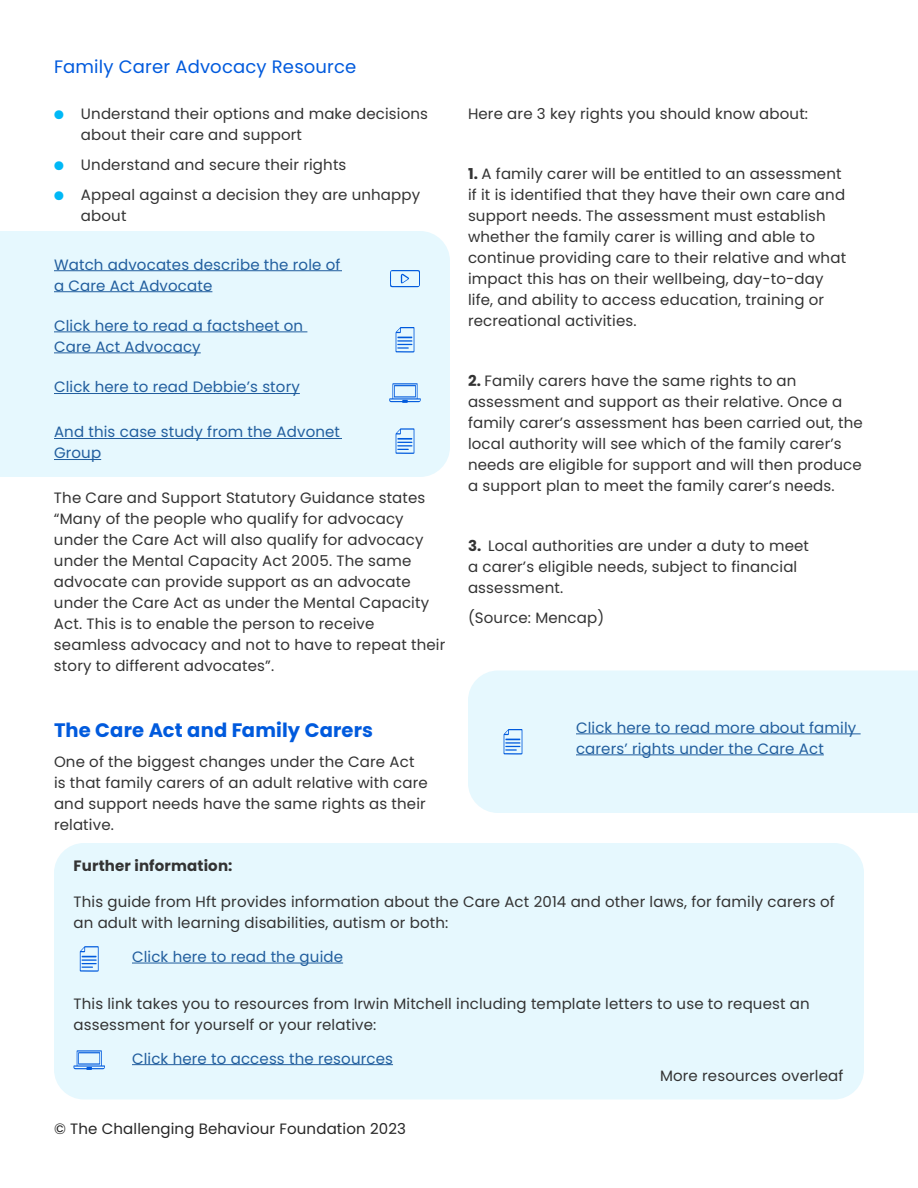
<style>
.page{position:relative;width:918px;height:1188px;background:#fff}
.page>*{position:absolute;margin:0;border:0;box-sizing:border-box;transform-origin:0 0}
.t1{font:700 19.5px "Poppins";letter-spacing:.005em;color:#005add}
.t2{font:18px "Poppins";letter-spacing:.01em;color:#005add}
.t3{font:15px/21px "Poppins";letter-spacing:.01em;color:#333}
.t4{font:15px/21px "Poppins";letter-spacing:.01em;color:#215e9e}
.t5{font:15px "Poppins";letter-spacing:.01em;color:#262626}
.t6{font:700 15px "Poppins";letter-spacing:.01em;color:#333}
.s1{font-family:"Proxima Nova";color:#00b8f6}
.s2{font-weight:700}
</style>
<div class="page">
<div style="left:0;top:231px;width:450px;height:246px;background:#e6f8fe"></div>
<hr style="left:54px;top:270px;width:288px;height:1px;background:#215e9e">
<hr style="left:54px;top:291px;width:158px;height:1px;background:#215e9e">
<svg style="left:395px;top:327px;width:20px;height:26px"></svg>
<svg style="left:395px;top:428px;width:20px;height:26px"></svg>
<hr style="left:54px;top:331px;width:253px;height:1px;background:#215e9e">
<hr style="left:54px;top:352px;width:147px;height:1px;background:#215e9e">
<hr style="left:54px;top:393px;width:246px;height:1px;background:#215e9e">
<hr style="left:54px;top:438px;width:288px;height:1px;background:#215e9e">
<hr style="left:54px;top:459px;width:47px;height:1px;background:#215e9e">
<svg style="left:389px;top:383px;width:32px;height:20px"></svg>
<svg style="left:390px;top:270px;width:30px;height:17px"></svg>
<div style="left:468px;top:670px;width:450px;height:143px;background:#e6f8fe"></div>
<div style="left:54px;top:843px;width:810px;height:257px;background:#e6f8fe;border-radius:30px"></div>
<svg style="left:503px;top:729px;width:20px;height:26px"></svg>
<hr style="left:576px;top:733px;width:285px;height:1px;background:#215e9e">
<hr style="left:576px;top:754px;width:248px;height:1px;background:#215e9e">
<svg style="left:80px;top:946px;width:19px;height:26px"></svg>
<svg style="left:73px;top:1050px;width:32px;height:20px"></svg>
<hr style="left:132px;top:963px;width:211px;height:1px;background:#215e9e">
<hr style="left:132px;top:1064px;width:261px;height:1px;background:#215e9e">
<p class="t2" style="left:54px;top:56px;width:304px">Family Carer Advocacy Resource</p>
<p class="t3" style="left:81px;top:104px;width:349px;text-indent:-27px"><span class="s1">●</span> Understand their options and make decisions about their care and support</p>
<p class="t3" style="left:54px;top:155px;width:294px"><span class="s1">●</span> Understand and secure their rights</p>
<p class="t3" style="left:81px;top:185px;width:341px;text-indent:-27px"><span class="s1">●</span> Appeal against a decision they are unhappy about</p>
<p class="t4" style="left:54px;top:254px;width:288px">Watch advocates describe the role of a Care Act Advocate</p>
<p class="t4" style="left:54px;top:315px;width:251px">Click here to read a factsheet on<br>Care Act Advocacy</p>
<p class="t4" style="left:54px;top:377px;width:247px">Click here to read Debbie’s story</p>
<p class="t4" style="left:54px;top:422px;width:288px">And this case study from the Advonet<br>Group</p>
<p class="t3" style="left:54px;top:488px;width:393px">The Care and Support Statutory Guidance states “Many of the people who qualify for advocacy under the Care Act will also qualify for advocacy under the Mental Capacity Act 2005. The same advocate can provide support as an advocate under the Care Act as under the Mental Capacity Act. This is to enable the person to receive seamless advocacy and not to have to repeat their story to different advocates”.</p>
<h1 class="t1" style="left:54px;top:719px;width:321px">The Care Act and Family Carers</h1>
<p class="t3" style="left:54px;top:751px;width:375px">One of the biggest changes under the Care Act is that family carers of an adult relative with care and support needs have the same rights as their relative.</p>
<p class="t6" style="left:74px;top:857px;width:161px">Further information:</p>
<p class="t3" style="left:468px;top:104px;width:342px">Here are 3 key rights you should know about:</p>
<p class="t3" style="left:468px;top:164px;width:380px"><span class="s2">1.</span> A family carer will be entitled to an assessment if it is identified that they have their own care and support needs. The assessment must establish whether the family carer is willing and able to continue providing care to their relative and what impact this has on their wellbeing, day-to-day life, and ability to access education, training or recreational activities.</p>
<p class="t3" style="left:468px;top:371px;width:396px"><span class="s2">2.</span> Family carers have the same rights to an assessment and support as their relative. Once a family carer’s assessment has been carried out, the local authority will see which of the family carer’s needs are eligible for support and will then produce a support plan to meet the family carer’s needs.</p>
<p class="t3" style="left:468px;top:536px;width:343px"><span class="s2">3.</span> Local authorities are under a duty to meet a carer’s eligible needs, subject to financial assessment.</p>
<p class="t3" style="left:468px;top:608px;width:138px">(Source: Mencap)</p>
<p class="t4" style="left:576px;top:717px;width:282px">Click here to read more about family carers’ rights under the Care Act</p>
<p class="t3" style="left:74px;top:891px;width:763px">This guide from Hft provides information about the Care Act 2014 and other laws, for family carers of an adult with learning disabilities, autism or both:</p>
<p class="t4" style="left:132px;top:946px;width:213px">Click here to read the guide</p>
<p class="t3" style="left:74px;top:993px;width:738px">This link takes you to resources from Irwin Mitchell including template letters to use to request an assessment for yourself or your relative:</p>
<p class="t4" style="left:132px;top:1048px;width:263px">Click here to access the resources</p>
<p class="t5" style="left:54px;top:1120px;width:354px">© The Challenging Behaviour Foundation 2023</p>
<p class="t3" style="left:660px;top:1065px;width:185px">More resources overleaf</p>
</div>
